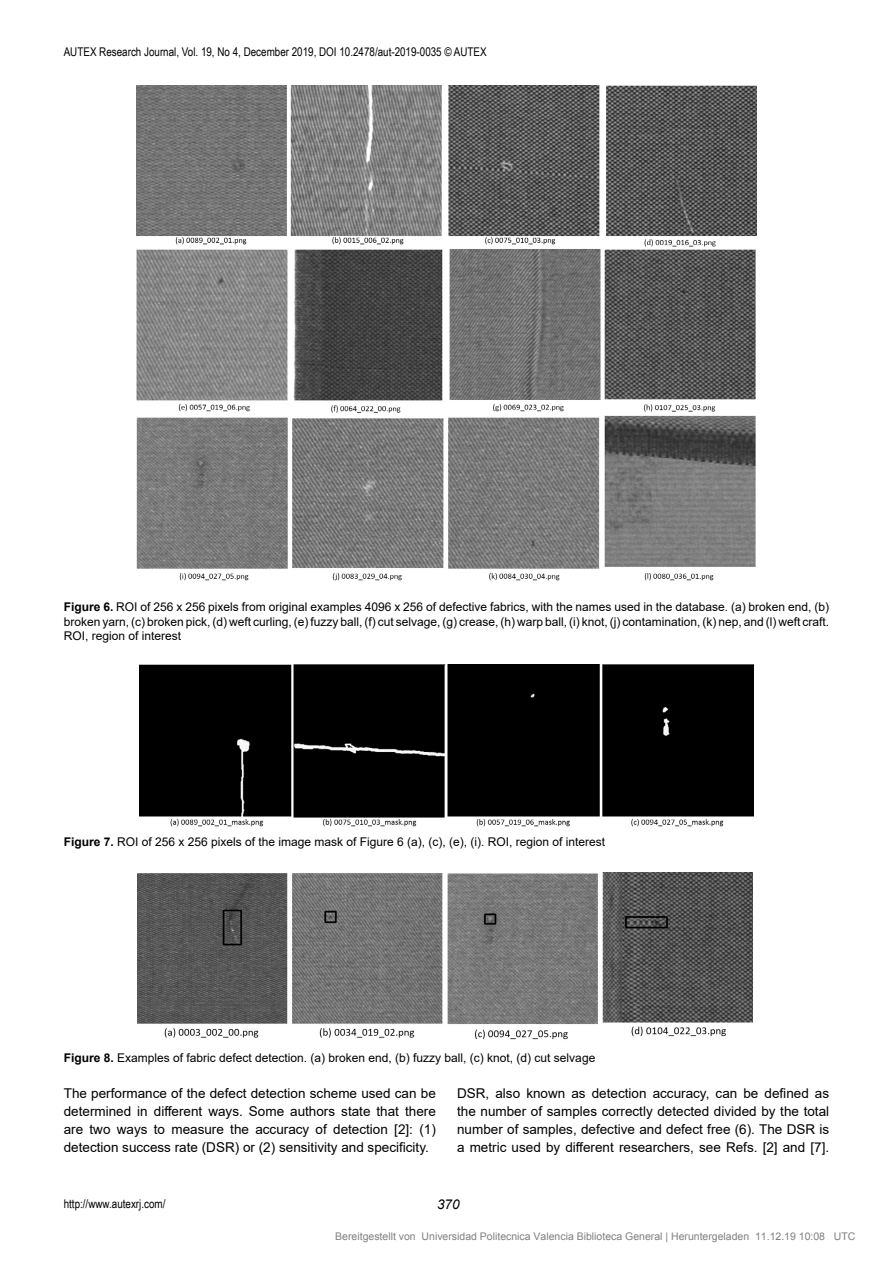
<style>
.page{position:relative;width:893px;height:1263px;background:#fff}
.page>*{position:absolute;margin:0;border:0;box-sizing:border-box;transform-origin:0 0}
.t1{font:13.5px/18px "Arial";color:#000;text-align:justify}
.t2{font:italic 13.5px "Arial";color:#000}
.t3{font:12px/14.4px "Arial";color:#000;text-align:justify}
.t4{font:12px "Arial Narrow";color:#000}
.t5{font:10.5px "Arial";color:#808080}
.s1{font-weight:700}
</style>
<div class="page">
<img style="left:136px;top:85px;width:620px;height:496px">
<img style="left:139px;top:664px;width:615px;height:163px">
<img style="left:137px;top:872px;width:615px;height:168px">
<p class="t4" style="left:64px;top:43px;width:424px">AUTEX Research Journal, Vol. 19, No 4, December 2019, DOI 10.2478/aut-2019-0035 © AUTEX</p>
<p class="t3" style="left:64px;top:600px;width:767px"><span class="s1">Figure 6.</span> ROI of 256 x 256 pixels from original examples 4096 x 256 of defective fabrics, with the names used in the database. (a) broken end, (b) broken yarn, (c) broken pick, (d) weft curling, (e) fuzzy ball, (f) cut selvage, (g) crease, (h) warp ball, (i) knot, (j) contamination, (k) nep, and (l) weft craft.<br>ROI, region of interest</p>
<p class="t3" style="left:64px;top:834px;width:543px"><span class="s1">Figure 7.</span> ROI of 256 x 256 pixels of the image mask of Figure 6 (a), (c), (e), (i). ROI, region of interest</p>
<p class="t3" style="left:64px;top:1051px;width:533px"><span class="s1">Figure 8.</span> Examples of fabric defect detection. (a) broken end, (b) fuzzy ball, (c) knot, (d) cut selvage</p>
<p class="t1" style="left:64px;top:1084px;width:374px">The performance of the defect detection scheme used can be determined in different ways. Some authors state that there are two ways to measure the accuracy of detection [2]: (1) detection success rate (DSR) or (2) sensitivity and specificity.</p>
<p class="t1" style="left:457px;top:1084px;width:374px">DSR, also known as detection accuracy, can be defined as the number of samples correctly detected divided by the total number of samples, defective and defect free (6). The DSR is a metric used by different researchers, see Refs. [2] and [7].</p>
<p class="t4" style="left:64px;top:1195px;width:103px">http://www.autexrj.com/</p>
<p class="t2" style="left:437px;top:1196px;width:24px">370</p>
<p class="t5" style="left:335px;top:1233px;width:522px">Bereitgestellt von Universidad Politecnica Valencia Biblioteca General | Heruntergeladen 11.12.19 10:08 UTC</p>
</div>
